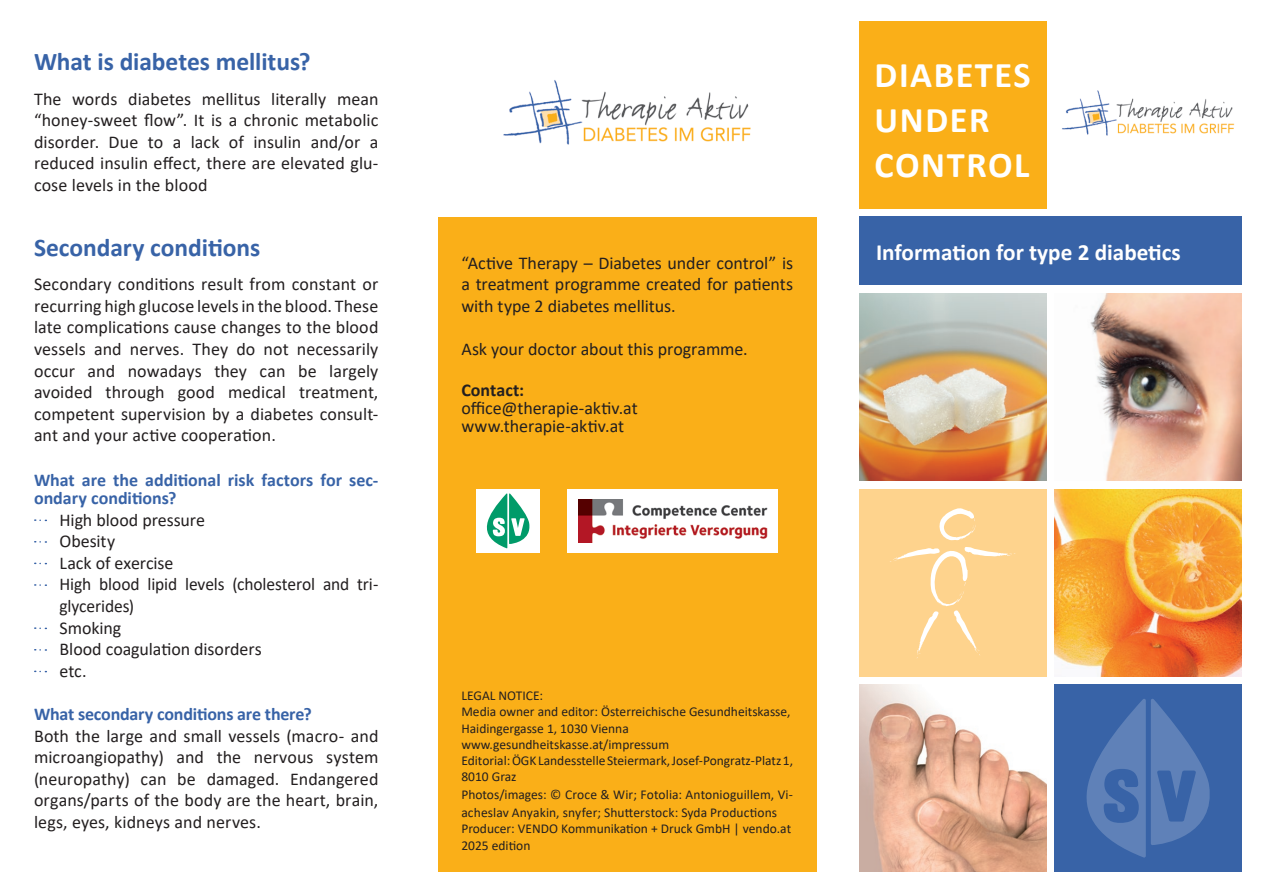
<style>
.page{position:relative;width:1263px;height:893px;background:#fff}
.page>*{position:absolute;margin:0;border:0;box-sizing:border-box;transform-origin:0 0}
.t1{font:700 36.3px/45px "Calibri";letter-spacing:.045em;color:#fff}
.t2{font:700 25.5px "Calibri";letter-spacing:-.005em;color:#3863a7}
.t3{font:700 23.25px "Calibri";color:#fff}
.t4{font:18px/21.6px "Calibri";color:#231f20;text-align:justify}
.t5{font:700 18px/18px "Calibri";letter-spacing:-.005em;color:#3863a7}
.t6{font:700 18px "Calibri";color:#231f20}
.t7{font:13.5px/16.2px "Calibri";color:#231f20}
</style>
<div class="page">
<div style="left:438px;top:217px;width:378px;height:655px;background:#faaf18"></div>
<div style="left:859px;top:217px;width:383px;height:68px;background:#3863a7"></div>
<div style="left:859px;top:21px;width:187px;height:187px;background:#faaf18"></div>
<svg style="left:35px;top:541px;width:11px;height:2px"></svg>
<svg style="left:35px;top:584px;width:11px;height:2px"></svg>
<svg style="left:35px;top:649px;width:11px;height:2px"></svg>
<img style="left:1062px;top:90px;width:173px;height:46px">
<img style="left:1090px;top:293px;width:152px;height:187px">
<img style="left:859px;top:293px;width:187px;height:187px">
<img style="left:1054px;top:489px;width:188px;height:187px">
<img style="left:859px;top:685px;width:187px;height:187px">
<div style="left:1054px;top:685px;width:188px;height:187px;background:#3863a7"></div>
<svg style="left:1086px;top:699px;width:124px;height:158px"></svg>
<div style="left:859px;top:489px;width:187px;height:187px;background:#fed38d"></div>
<svg style="left:939px;top:508px;width:37px;height:33px"></svg>
<svg style="left:890px;top:547px;width:126px;height:111px"></svg>
<img style="left:503px;top:80px;width:248px;height:65px">
<div style="left:568px;top:489px;width:210px;height:64px;background:#fff"></div>
<img style="left:578px;top:500px;width:190px;height:42px">
<div style="left:476px;top:489px;width:64px;height:64px;background:#fff"></div>
<svg style="left:487px;top:493px;width:42px;height:55px"></svg>
<h2 class="t2" style="left:34px;top:44px;width:278px">What is diabetes mellitus?</h2>
<p class="t4" style="left:34px;top:87px;width:346px">The words diabetes mellitus literally mean “honey-sweet flow”. It is a chronic metabolic disorder. Due to a lack of insulin and/or a reduced insulin effect, there are elevated glu&shy;cose levels in the blood</p>
<h2 class="t2" style="left:34px;top:229px;width:228px">Secondary conditions</h2>
<p class="t4" style="left:34px;top:273px;width:346px">Secondary conditions result from constant or recurring high glucose levels in the blood. These late complications cause changes to the blood vessels and nerves. They do not necessarily occur and nowadays they can be largely avoided through good medical treatment, competent supervision by a diabetes consult&shy;ant and your active cooperation.</p>
<p class="t5" style="left:34px;top:471px;width:346px">What are the additional risk factors for sec&shy;ondary conditions?</p>
<p class="t4" style="left:60px;top:508px;width:320px;text-align:left">High blood pressure<br>Obesity<br>Lack of exercise<br>High blood lipid levels (cholesterol and tri&shy;glycerides)<br>Smoking<br>Blood coagulation disorders<br>etc.</p>
<p class="t5" style="left:34px;top:705px;width:279px">What secondary conditions are there?</p>
<p class="t4" style="left:34px;top:724px;width:346px">Both the large and small vessels (macro- and microangiopathy) and the nervous system (neuropathy) can be damaged. Endangered organs/parts of the body are the heart, brain, legs, eyes, kidneys and nerves.</p>
<p class="t4" style="left:461px;top:251px;width:333px">“Active Therapy – Diabetes under control” is a treatment programme created for patients with type 2 diabetes mellitus.</p>
<p class="t4" style="left:461px;top:338px;width:288px">Ask your doctor about this programme.</p>
<p class="t6" style="left:461px;top:377px;width:64px">Contact:</p>
<p class="t4" style="left:461px;top:399px;width:178px;line-height:18px">office@therapie-aktiv.at www.therapie-aktiv.at</p>
<h1 class="t1" style="left:874px;top:52px;width:157px">DIABETES<br>UNDER<br>CONTROL</h1>
<p class="t3" style="left:876px;top:235px;width:306px">Information for type 2 diabetics</p>
<p class="t7" style="left:461px;top:687px;width:333px">LEGAL NOTICE:<br>Media owner and editor: Österreichische Gesundheitskasse, Haidingergasse 1, 1030 Vienna www.gesundheitskasse.at/impressum<br>Editorial: ÖGK Landesstelle Steiermark, Josef-Pongratz-Platz 1, 8010 Graz</p>
<p class="t7" style="left:461px;top:785px;width:333px;line-height:18px">Photos/images: © Croce &amp; Wir; Fotolia: Antonioguillem, Vi&shy;acheslav Anyakin, snyfer; Shutterstock: Syda Productions</p>
<p class="t7" style="left:461px;top:820px;width:331px">Producer: VENDO Kommunikation + Druck GmbH | vendo.at<br>2025 edition</p>
</div>
